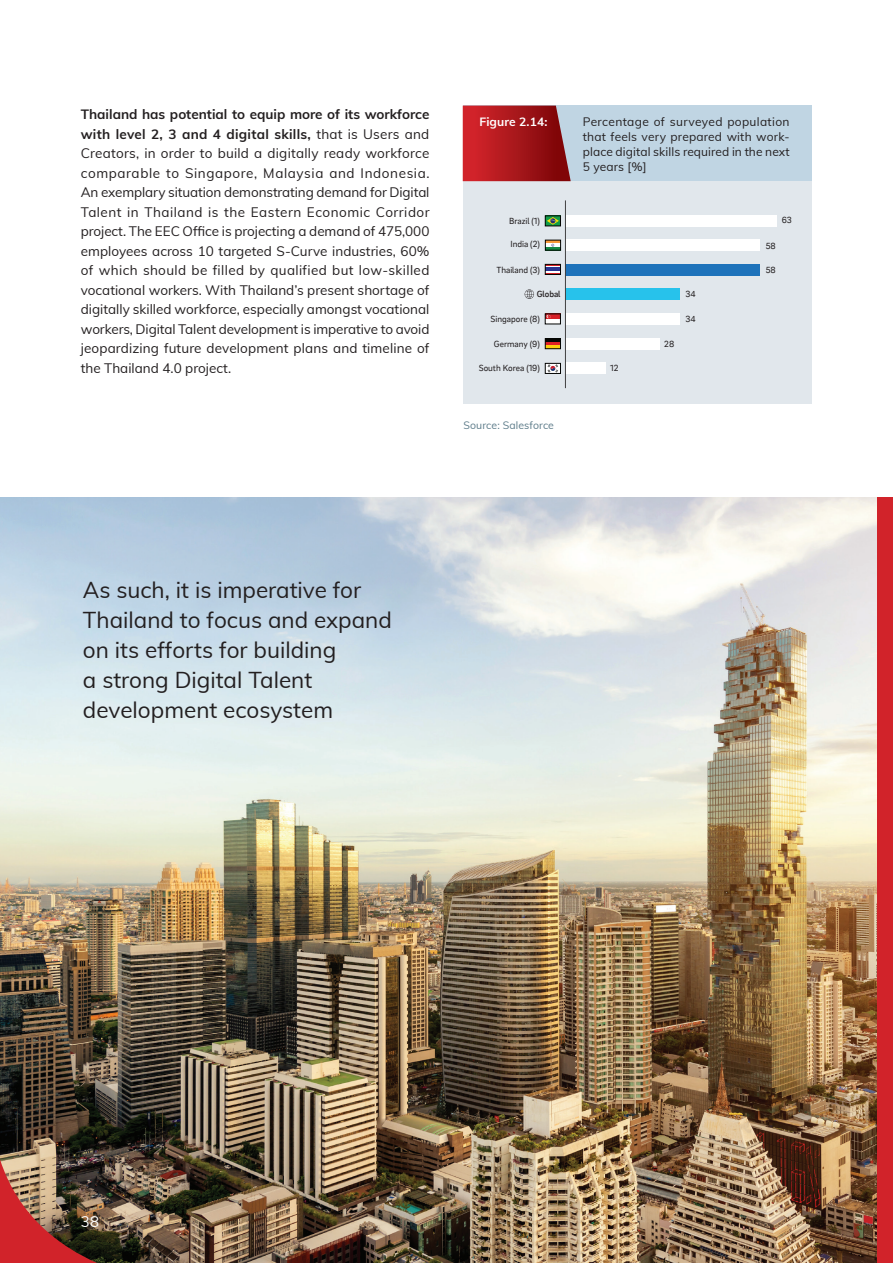
<style>
.page{position:relative;width:893px;height:1263px;background:#fff}
.page>*{position:absolute;margin:0;border:0;box-sizing:border-box;transform-origin:0 0}
.t1{font:22.5px/30px "Muli";color:#231f20}
.t2{font:15px "Muli";color:#fff}
.t3{font:13.5px/19.5px "Muli";letter-spacing:.01em;color:#231f20;text-align:justify}
.t4{font:12px/15px "Muli";letter-spacing:.01em;color:#231f20;text-align:justify}
.t5{font:700 12px "Muli";letter-spacing:.01em;color:#fff}
.t6{font:10.5px "Muli";letter-spacing:.01em;color:#5c7b89}
.t7{font:9.15px "Brix Sans";letter-spacing:-.005em;color:#231f20}
.t8{font:500 9.15px "Brix Sans";letter-spacing:-.005em;color:#231f20}
.s1{font-weight:700}
</style>
<div class="page">
<img style="left:0;top:497px;width:877px;height:766px">
<img style="left:0;top:1159px;width:97px;height:104px">
<div style="left:463px;top:106px;width:348px;height:298px;background:#e1e7ec"></div>
<div style="left:463px;top:106px;width:348px;height:75px;background:#c0d5e3"></div>
<svg style="left:463px;top:106px;width:108px;height:75px"></svg>
<div style="left:877px;top:497px;width:16px;height:766px;background:#d1232a"></div>
<div style="left:565px;top:264px;width:195px;height:12px;background:#1d72ba"></div>
<div style="left:565px;top:288px;width:115px;height:12px;background:#27c2eb"></div>
<div style="left:565px;top:362px;width:40px;height:12px;background:#fff"></div>
<div style="left:565px;top:338px;width:95px;height:11px;background:#fff"></div>
<div style="left:565px;top:313px;width:115px;height:12px;background:#fff"></div>
<div style="left:565px;top:239px;width:195px;height:12px;background:#fff"></div>
<div style="left:565px;top:215px;width:211px;height:11px;background:#fff"></div>
<hr style="left:565px;top:200px;width:1px;height:188px;background:#404041">
<div style="left:545px;top:240px;width:15px;height:10px;background:#f79938"></div>
<svg style="left:545px;top:243px;width:15px;height:4px"></svg>
<hr style="left:545px;top:247px;width:15px;height:3px;background:#158842">
<div style="left:545px;top:240px;width:16px;height:10px;border:1px solid #040503"></div>
<svg style="left:547px;top:266px;width:12px;height:7px"></svg>
<hr style="left:545px;top:268px;width:15px;height:3px;background:#29348f">
<div style="left:545px;top:264px;width:16px;height:11px;border:1px solid #040503"></div>
<svg style="left:547px;top:365px;width:12px;height:7px"></svg>
<div style="left:545px;top:363px;width:16px;height:11px;border:1px solid #040503"></div>
<svg style="left:547px;top:316px;width:12px;height:6px"></svg>
<div style="left:545px;top:314px;width:16px;height:10px;border:1px solid #040503"></div>
<svg style="left:547px;top:218px;width:12px;height:6px"></svg>
<div style="left:545px;top:216px;width:16px;height:10px;border:1px solid #040503"></div>
<div style="left:545px;top:339px;width:15px;height:10px;background:#040503"></div>
<div style="left:545px;top:342px;width:15px;height:7px;background:#de1f26"></div>
<hr style="left:545px;top:345px;width:15px;height:4px;background:#fcce0b">
<div style="left:545px;top:338px;width:16px;height:11px;border:1px solid #040503"></div>
<svg style="left:525px;top:289px;width:9px;height:10px"></svg>
<p class="t3" style="left:81px;top:104px;width:350px"><span class="s1">Thailand has potential to equip more of its workforce with level 2, 3 and 4 digital skills,</span> that is Users and Creators, in order to build a digitally ready workforce comparable to Singapore, Malaysia and Indonesia.<br>An exemplary situation demonstrating demand for Digital Talent in Thailand is the Eastern Economic Corridor project. The EEC Office is projecting a demand of 475,000 employees across 10 targeted S-Curve industries, 60% of which should be filled by qualified but low-skilled vocational workers. With Thailand’s present shortage of digitally skilled workforce, especially amongst vocational workers, Digital Talent development is imperative to avoid jeopardizing future development plans and timeline of the Thailand 4.0 project.</p>
<p class="t4" style="left:583px;top:113px;width:208px">Percentage of surveyed population that feels very prepared with work&shy;place digital skills required in the next 5 years [%]</p>
<p class="t5" style="left:479px;top:113px;width:70px">Figure 2.14:</p>
<p class="t7" style="left:782px;top:214px;width:12px">63</p>
<p class="t7" style="left:509px;top:215px;width:32px">Brazil (1)</p>
<p class="t7" style="left:510px;top:238px;width:31px">India (2)</p>
<p class="t7" style="left:766px;top:240px;width:12px">58</p>
<p class="t7" style="left:496px;top:264px;width:45px">Thailand (3)</p>
<p class="t7" style="left:766px;top:264px;width:12px">58</p>
<p class="t8" style="left:537px;top:288px;width:25px">Global</p>
<p class="t7" style="left:685px;top:288px;width:12px">34</p>
<p class="t7" style="left:685px;top:313px;width:12px">34</p>
<p class="t7" style="left:491px;top:313px;width:51px">Singapore (8)</p>
<p class="t7" style="left:494px;top:338px;width:47px">Germany (9)</p>
<p class="t7" style="left:479px;top:362px;width:63px">South Korea (19)</p>
<p class="t7" style="left:664px;top:338px;width:11px">28</p>
<p class="t7" style="left:610px;top:362px;width:10px">12</p>
<h1 class="t1" style="left:83px;top:574px;width:310px">As such, it is imperative for<br>Thailand to focus and expand on its efforts for building<br>a strong Digital Talent development ecosystem</h1>
<p class="t6" style="left:463px;top:418px;width:92px">Source: Salesforce</p>
<p class="t2" style="left:81px;top:1210px;width:20px">38</p>
</div>
